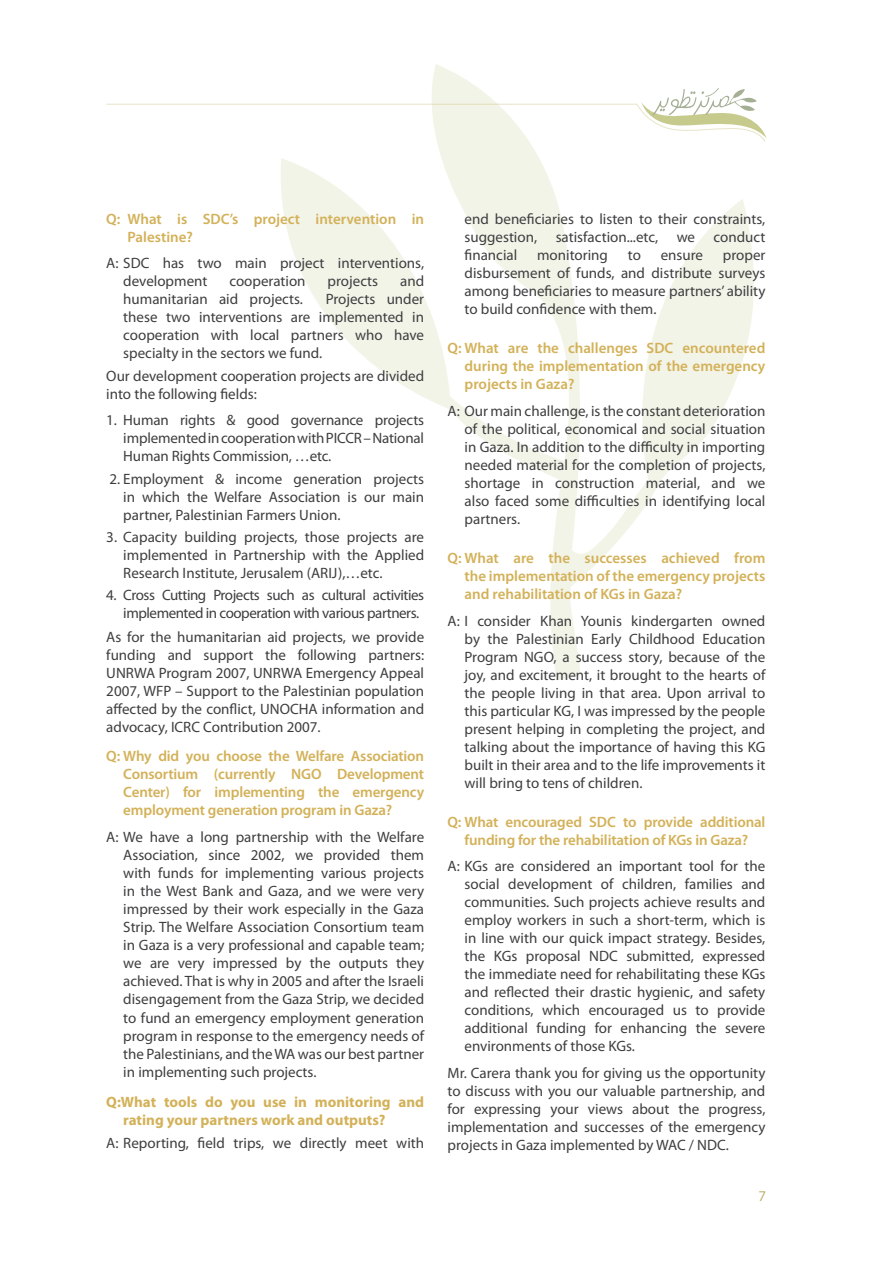
<style>
.page{position:relative;width:893px;height:1276px;background:#fff}
.page>*{position:absolute;margin:0;border:0;box-sizing:border-box;transform-origin:0 0}
.t1{font:15px/18px "Myriad Pro";color:#3e3e40;text-align:justify}
.t2{font:600 15px/18px "Myriad Pro";letter-spacing:-.005em;color:#d3b158;text-align:justify}
.t3{font:15px/18px "Myriad Pro";letter-spacing:-.03em;color:#3e3e40}
.t4{font:700 15px/18px "Myriad Pro";color:#d3b158}
</style>
<div class="page">
<svg style="left:106px;top:103px;width:660px;height:39px"></svg>
<svg style="left:274px;top:64px;width:488px;height:616px"></svg>
<p class="t2" style="left:128px;top:209px;width:298px;text-indent:-21px">Q: What is SDC’s project intervention in<br>Palestine?</p>
<p class="t1" style="left:123px;top:254px;width:302px;text-indent:-17px">A: SDC has two main project interventions, development</p>
<p class="t1" style="left:229px;top:272px;width:78px">cooperation</p>
<p class="t1" style="left:328px;top:272px;width:52px">projects</p>
<p class="t1" style="left:400px;top:272px;width:26px">and</p>
<p class="t1" style="left:123px;top:290px;width:181px">humanitarian aid projects.</p>
<p class="t1" style="left:123px;top:290px;width:302px;text-indent:202px">Projects under these two interventions are implemented in cooperation with local partners who have specialty in the sectors we fund.</p>
<p class="t1" style="left:106px;top:366px;width:319px">Our development cooperation projects are divided into the following fields:</p>
<p class="t1" style="left:123px;top:411px;width:302px;text-indent:-17px">1 . Human rights &amp; good governance projects implemented in cooperation with PICCR – National Human Rights Commission, …etc.</p>
<p class="t1" style="left:123px;top:469px;width:302px;text-indent:-14px">2. Employment &amp; income generation projects in which the Welfare Association is our main partner, Palestinian Farmers Union.</p>
<p class="t1" style="left:123px;top:527px;width:302px;text-indent:-17px">3. Capacity building projects, those projects are implemented in Partnership with the Applied Research Institute, Jerusalem (ARIJ),…etc.</p>
<p class="t3" style="left:123px;top:586px;width:302px;text-indent:-17px">4. Cross Cutting Projects such as cultural activities implemented in cooperation with various partners.</p>
<p class="t1" style="left:106px;top:628px;width:319px">As for the humanitarian aid projects, we provide funding and support the following partners:<br>UNRWA Program 2007, UNRWA Emergency Appeal 2007, WFP – Support to the Palestinian population affected by the conflict, UNOCHA information and advocacy, ICRC Contribution 2007.</p>
<p class="t2" style="left:123px;top:746px;width:302px;text-indent:-17px">Q: Why did you choose the Welfare Association Consortium (currently NGO Development Center) for implementing the emergency employment generation program in Gaza?</p>
<p class="t1" style="left:123px;top:827px;width:302px;text-indent:-17px">A: We have a long partnership with the Welfare Association, since 2002, we provided them with funds for implementing various projects in the West Bank and Gaza, and we were very impressed by their work especially in the Gaza Strip. The Welfare Association Consortium team in Gaza is a very professional and capable team; we are very impressed by the outputs they achieved. That is why in 2005 and after the Israeli disengagement from the Gaza Strip, we decided to fund an emergency employment generation program in response to the emergency needs of the Palestinians, and the WA was our best partner in implementing such projects.</p>
<p class="t4" style="left:123px;top:1093px;width:302px;text-indent:-17px">Q:What tools do you use in monitoring and rating your partners work and outputs?</p>
<p class="t1" style="left:106px;top:1133px;width:319px">A: Reporting, field trips, we directly meet with</p>
<p class="t1" style="left:465px;top:210px;width:302px">end beneficiaries to listen to their constraints, suggestion, satisfaction...etc, we conduct financial</p>
<p class="t1" style="left:537px;top:246px;width:72px">monitoring</p>
<p class="t1" style="left:628px;top:246px;width:15px">to</p>
<p class="t1" style="left:661px;top:246px;width:44px">ensure</p>
<p class="t1" style="left:465px;top:246px;width:302px;text-indent:258px">proper disbursement of funds, and distribute surveys among beneficiaries to measure partners’ ability to build confidence with them.</p>
<p class="t2" style="left:465px;top:339px;width:302px;text-indent:-17px">Q: What are the challenges SDC encountered during the implementation of the emergency projects in Gaza?</p>
<p class="t1" style="left:465px;top:401px;width:302px;text-indent:-17px">A: Our main challenge, is the constant deterioration of the political, economical and social situation in Gaza. In addition to the difficulty in importing needed material for the completion of projects, shortage in construction material, and we also faced some difficulties in identifying local partners.</p>
<p class="t2" style="left:465px;top:548px;width:302px;text-indent:-17px">Q: What are the successes achieved from the implementation of the emergency projects and rehabilitation of KGs in Gaza?</p>
<p class="t1" style="left:465px;top:611px;width:302px;text-indent:-17px">A: I consider Khan Younis kindergarten owned by the Palestinian Early Childhood Education Program NGO, a success story, because of the joy, and excitement, it brought to the hearts of the people living in that area. Upon arrival to this particular KG, I was impressed by the people present helping in completing the project, and talking about the importance of having this KG built in their area and to the life improvements it will bring to tens of children.</p>
<p class="t2" style="left:448px;top:812px;width:319px;text-align:center">Q: What encouraged SDC to provide additional funding for the rehabilitation of KGs in Gaza?</p>
<p class="t1" style="left:465px;top:857px;width:302px;text-indent:-17px">A: KGs are considered an important tool for the social development of children, families and communities. Such projects achieve results and employ workers in such a short-term, which is in line with our quick impact strategy. Besides, the KGs proposal NDC submitted, expressed the immediate need for rehabilitating these KGs and reflected their drastic hygienic, and safety conditions, which encouraged us to provide additional funding for enhancing the severe environments of those KGs.</p>
<p class="t1" style="left:448px;top:1063px;width:319px">Mr. Carera thank you for giving us the opportunity to discuss with you our valuable partnership, and for expressing your views about the progress, implementation and successes of the emergency projects in Gaza implemented by WAC / NDC.</p>
</div>
